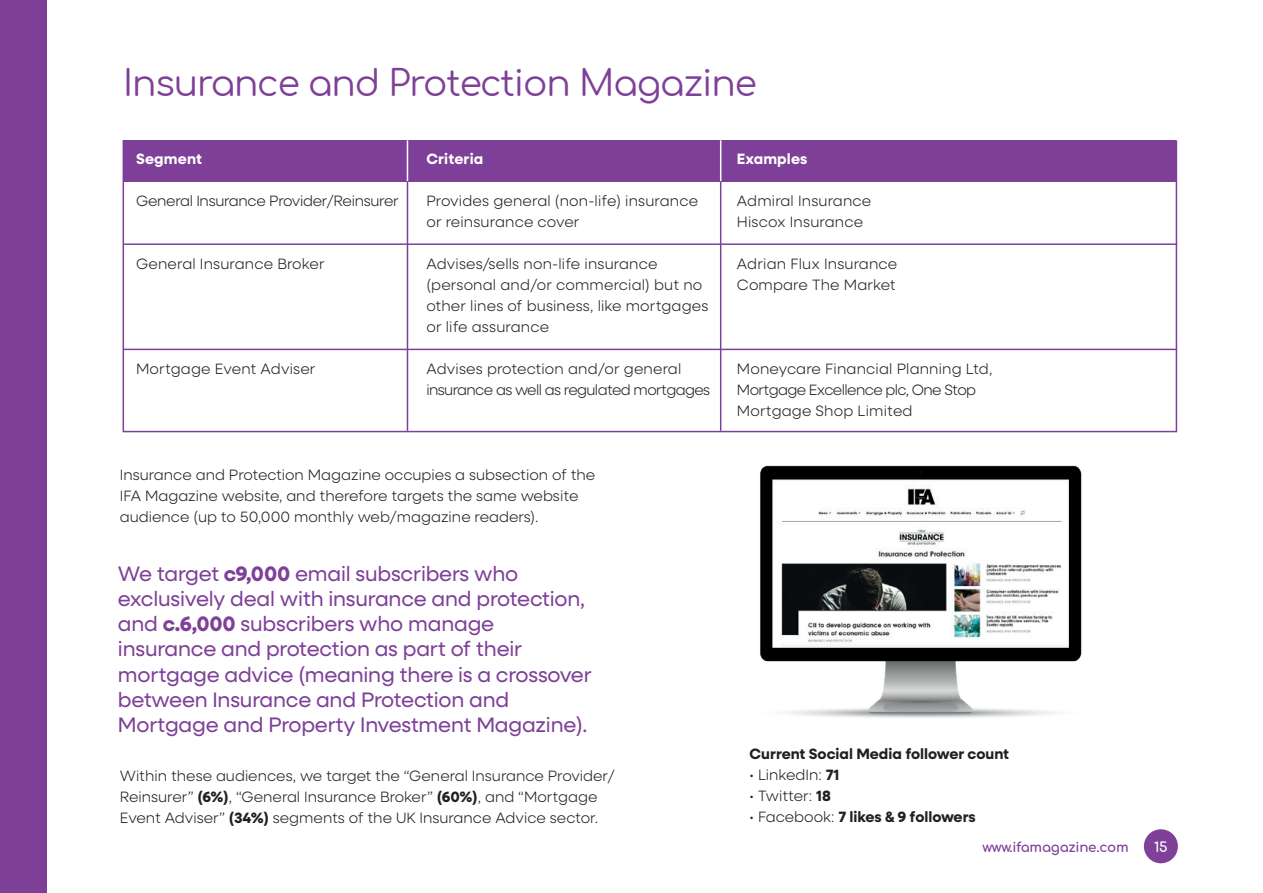
<style>
.page{position:relative;width:1263px;height:893px;background:#fff}
.page>*{position:absolute;margin:0;border:0;box-sizing:border-box;transform-origin:0 0}
.t1{font:36px "Comfortaa";letter-spacing:-.03em;color:#7e4098}
.t2{font:21px/25.2px "Neulis Sans";letter-spacing:-.01em;color:#7e4098}
.t3{font:300 15px/21px "Neulis Sans";color:#231f20}
.t4{font:300 15px/21px "Neulis Sans";letter-spacing:-.04em;color:#231f20}
.t5{font:700 15px "Neulis Sans";color:#231f20}
.t6{font:300 15px "Neulis Sans";letter-spacing:-.02em;color:#231f20}
.t7{font:700 15px "Neulis Sans";letter-spacing:.01em;color:#fff}
.t8{font:700 13.5px "Comfortaa";letter-spacing:-.02em;color:#7d3f98}
.t9{font:700 13.5px "Comfortaa";color:#fff}
.s1{font-weight:700}
.s2{font-weight:300}
</style>
<div class="page">
<div style="left:0;top:0;width:47px;height:893px;background:#7d3f98"></div>
<div style="left:123px;top:140px;width:1053px;height:41px;background:#7d3f98"></div>
<div style="left:1144px;top:829px;width:34px;height:34px;background:#7e4098;border-radius:50%"></div>
<hr style="left:407px;top:140px;width:1px;height:41px;background:#fff">
<hr style="left:407px;top:181px;width:1px;height:250px;background:#7e4198">
<hr style="left:124px;top:243px;width:1053px;height:2px;background:#7e4198">
<hr style="left:124px;top:349px;width:1053px;height:1px;background:#7e4198">
<hr style="left:720px;top:140px;width:1px;height:41px;background:#fff">
<hr style="left:720px;top:181px;width:1px;height:250px;background:#7e4198">
<img style="left:750px;top:430px;width:342px;height:288px">
<h1 class="t1" style="left:123px;top:50px;width:635px">Insurance and Protection Magazine</h1>
<p class="t7" style="left:136px;top:148px;width:67px">Segment</p>
<p class="t7" style="left:426px;top:148px;width:59px">Criteria</p>
<p class="t7" style="left:737px;top:148px;width:72px">Examples</p>
<p class="t6" style="left:136px;top:190px;width:264px">General Insurance Provider/Reinsurer</p>
<p class="t3" style="left:426px;top:190px;width:273px">Provides general (non-life) insurance</p>
<p class="t3" style="left:737px;top:190px;width:136px">Admiral Insurance</p>
<p class="t3" style="left:426px;top:211px;width:155px">or reinsurance cover</p>
<p class="t3" style="left:737px;top:211px;width:128px">Hiscox Insurance</p>
<p class="t3" style="left:136px;top:253px;width:190px">General Insurance Broker</p>
<p class="t3" style="left:426px;top:253px;width:233px">Advises/sells non-life insurance</p>
<p class="t3" style="left:737px;top:253px;width:162px">Adrian Flux Insurance</p>
<p class="t3" style="left:426px;top:274px;width:277px">(personal and/or commercial) but no</p>
<p class="t3" style="left:737px;top:274px;width:160px">Compare The Market</p>
<p class="t3" style="left:426px;top:295px;width:284px">other lines of business, like mortgages or life assurance</p>
<p class="t3" style="left:136px;top:358px;width:181px">Mortgage Event Adviser</p>
<p class="t3" style="left:426px;top:358px;width:256px">Advises protection and/or general</p>
<p class="t3" style="left:737px;top:358px;width:257px">Moneycare Financial Planning Ltd,</p>
<p class="t4" style="left:426px;top:379px;width:285px">insurance as well as regulated mortgages</p>
<p class="t4" style="left:737px;top:379px;width:241px">Mortgage Excellence plc, One Stop<br>Mortgage Shop Limited</p>
<p class="t3" style="left:120px;top:464px;width:477px">Insurance and Protection Magazine occupies a subsection of the<br>IFA Magazine website, and therefore targets the same website audience (up to 50,000 monthly web/magazine readers).</p>
<p class="t2" style="left:118px;top:560px;width:475px">We target <span class="s1">c9,000</span> email subscribers who exclusively deal with insurance and protection, and <span class="s1">c.6,000</span> subscribers who manage insurance and protection as part of their mortgage advice (meaning there is a crossover between Insurance and Protection and Mortgage and Property Investment Magazine).</p>
<p class="t3" style="left:120px;top:765px;width:497px">Within these audiences, we target the “General Insurance Provider/<br>Reinsurer” <span class="s1">(6%)</span>, “General Insurance Broker” <span class="s1">(60%)</span>, and “Mortgage<br>Event Adviser” <span class="s1">(34%)</span> segments of the UK Insurance Advice sector.</p>
<p class="t5" style="left:750px;top:743px;width:261px">Current Social Media follower count</p>
<p class="t3" style="left:750px;top:764px;width:91px">• LinkedIn: <span class="s1">71</span></p>
<p class="t3" style="left:750px;top:785px;width:83px">• Twitter: <span class="s1">18</span></p>
<p class="t5" style="left:750px;top:806px;width:228px"><span class="s2">• Facebook:</span> 7 likes &amp; 9 followers</p>
<p class="t8" style="left:982px;top:835px;width:148px">www.ifamagazine.com</p>
<p class="t9" style="left:1154px;top:835px;width:15px">15</p>
</div>
